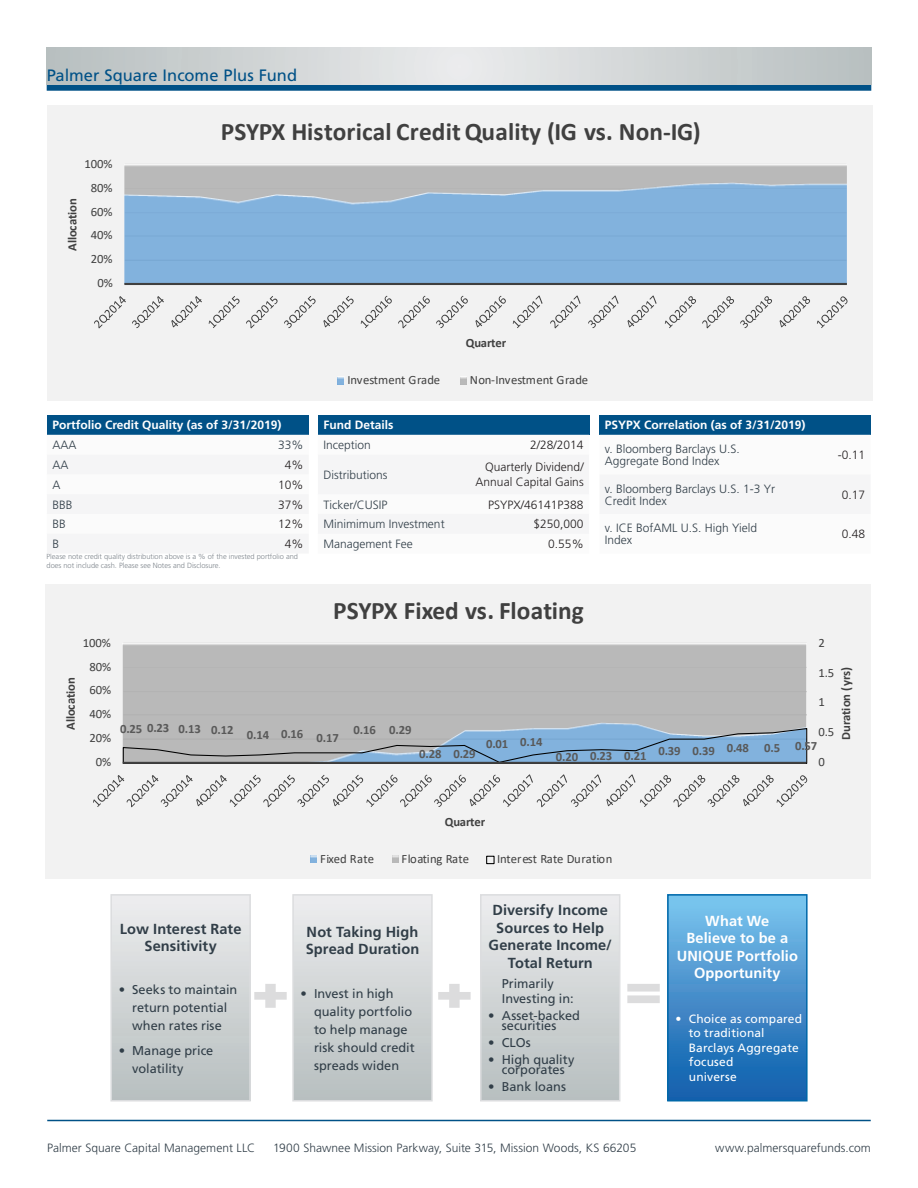
<style>
.page{position:relative;width:918px;height:1188px;background:#fff}
.page>*{position:absolute;margin:0;border:0;box-sizing:border-box;transform-origin:0 0}
.t1{font:700 25.35px "Calibri";letter-spacing:.005em;color:#404040}
.Subhead-Blue{font:16.5px "Frutiger LT Std";color:#005187}
.t2{font:700 14.55px/17.5px "Frutiger LT Std";letter-spacing:.005em;color:#313e48;text-align:center}
.t3{font:700 14.55px/17.5px "Frutiger LT Std";letter-spacing:.005em;color:#fff;text-align:center}
.t4{font:12.75px/18px "Frutiger LT Std";color:#313e48}
.t5{font:700 12.75px "Calibri";color:#404040}
.t6{font:12.6px "Calibri";color:#404040}
.t7{font:700 12.6px "Calibri";letter-spacing:-.005em;color:#595959}
.t8{font:700 12.6px "Calibri";letter-spacing:-.015em;color:#404040}
.t9{font:300 12px/12px "Frutiger LT Std";color:#313e48}
.t10{font:300 12px/15px "Frutiger LT Std";color:#231f20;text-align:right}
.t11{font:700 12px "Frutiger LT Std";color:#fff}
.t12{font:12px/14.4px "Frutiger LT Std";letter-spacing:.01em;color:#fff}
.t13{font:300 7.5px/9px "Frutiger LT Std";letter-spacing:-.005em;color:#7e858c}
</style>
<div class="page">
<hr style="left:47px;top:1120px;width:824px;height:1px;background:#005187">
<div style="left:47px;top:85px;width:824px;height:6px;background:#005187"></div>
<svg style="left:47px;top:48px;width:824px;height:37px;background:#d0d4d5"></svg>
<div style="left:668px;top:895px;width:139px;height:206px;background:linear-gradient(to bottom,#7dc4ee,#0e5baa)"></div>
<div style="left:667px;top:894px;width:141px;height:208px;border:2px solid #0068a9"></div>
<div style="left:111px;top:895px;width:139px;height:206px;background:linear-gradient(to bottom,#ededee,#b6bebf)"></div>
<div style="left:110px;top:894px;width:141px;height:208px;border:2px solid #dcdddf"></div>
<div style="left:293px;top:895px;width:139px;height:206px;background:linear-gradient(to bottom,#ededee,#b6bebf)"></div>
<div style="left:292px;top:894px;width:141px;height:208px;border:2px solid #dcdddf"></div>
<svg style="left:254px;top:984px;width:33px;height:24px"></svg>
<svg style="left:627px;top:984px;width:33px;height:19px"></svg>
<div style="left:481px;top:895px;width:139px;height:206px;background:linear-gradient(to bottom,#ededee,#b6bebf)"></div>
<div style="left:480px;top:894px;width:140px;height:208px;border:2px solid #dcdddf"></div>
<svg style="left:438px;top:984px;width:33px;height:24px"></svg>
<div style="left:47px;top:415px;width:262px;height:20px;background:#005187"></div>
<div style="left:318px;top:415px;width:271px;height:20px;background:#005187"></div>
<div style="left:600px;top:415px;width:271px;height:20px;background:#005187"></div>
<svg style="left:47px;top:106px;width:825px;height:294px;fill:#f2f2f2"></svg>
<img style="left:124px;top:165px;width:723px;height:39px">
<hr style="left:124px;top:283px;width:723px;height:2px;background:#404040">
<svg style="left:94px;top:295px;width:754px;height:34px"></svg>
<svg style="left:337px;top:377px;width:7px;height:8px"></svg>
<svg style="left:460px;top:377px;width:7px;height:8px"></svg>
<svg style="left:46px;top:585px;width:825px;height:294px;fill:#f2f2f2"></svg>
<svg style="left:123px;top:723px;width:684px;height:41px;background:#9bb0c3"></svg>
<hr style="left:123px;top:762px;width:683px;height:2px;background:#404040">
<svg style="left:93px;top:774px;width:715px;height:34px"></svg>
<svg style="left:310px;top:855px;width:7px;height:8px"></svg>
<svg style="left:392px;top:855px;width:7px;height:8px"></svg>
<div style="left:486px;top:856px;width:9px;height:8px;border:1px solid #000"></div>
<p class="Subhead-Blue" style="left:47px;top:66px;width:252px">Palmer Square Income Plus Fund</p>
<p class="t5" style="left:63px;top:251px;width:54px;rotate:-90deg">Allocation</p>
<p class="t6" style="left:85px;top:155px;width:30px">100%</p>
<p class="t6" style="left:91px;top:179px;width:23px">80%</p>
<p class="t6" style="left:91px;top:203px;width:23px">60%</p>
<p class="t6" style="left:91px;top:227px;width:23px">40%</p>
<p class="t6" style="left:91px;top:250px;width:23px">20%</p>
<p class="t6" style="left:97px;top:274px;width:17px">0%</p>
<p class="t1" style="left:221px;top:114px;width:482px">PSYPX Historical Credit Quality (IG vs. Non-IG)</p>
<p class="t8" style="left:466px;top:334px;width:42px">Quarter</p>
<p class="t6" style="left:347px;top:371px;width:94px">Investment Grade</p>
<p class="t6" style="left:470px;top:371px;width:120px">Non-Investment Grade</p>
<p class="t11" style="left:52px;top:418px;width:231px">Portfolio Credit Quality (as of 3/31/2019)</p>
<p class="t9" style="left:52px;top:439px;width:26px">AAA</p>
<p class="t9" style="left:278px;top:439px;width:27px">33%</p>
<p class="t9" style="left:52px;top:459px;width:18px">AA</p>
<p class="t10" style="left:285px;top:458px;width:20px">4%</p>
<p class="t9" style="left:52px;top:479px;width:10px">A</p>
<p class="t10" style="left:278px;top:477px;width:27px">10%</p>
<p class="t9" style="left:52px;top:499px;width:22px">BBB</p>
<p class="t10" style="left:278px;top:497px;width:27px">37%</p>
<p class="t9" style="left:52px;top:518px;width:15px">BB</p>
<p class="t10" style="left:278px;top:517px;width:27px">12%</p>
<p class="t9" style="left:52px;top:538px;width:8px">B</p>
<p class="t10" style="left:285px;top:537px;width:20px">4%</p>
<p class="t13" style="left:47px;top:552px;width:253px">Please note credit quality distribution above is a % of the invested portfolio and does not include cash. Please see Notes and Disclosure.</p>
<p class="t6" style="left:83px;top:634px;width:30px">100%</p>
<p class="t11" style="left:323px;top:418px;width:72px">Fund Details</p>
<p class="t9" style="left:323px;top:439px;width:49px">Inception</p>
<p class="t10" style="left:530px;top:438px;width:55px">2/28/2014</p>
<p class="t9" style="left:323px;top:469px;width:66px">Distributions</p>
<p class="t10" style="left:476px;top:460px;width:110px">Quarterly Dividend/<br>Annual Capital Gains</p>
<p class="t9" style="left:323px;top:499px;width:66px">Ticker/CUSIP</p>
<p class="t10" style="left:488px;top:497px;width:97px">PSYPX/46141P388</p>
<p class="t9" style="left:323px;top:518px;width:123px">Minimimum Investment</p>
<p class="t10" style="left:534px;top:517px;width:52px">$250,000</p>
<p class="t9" style="left:323px;top:538px;width:91px">Management Fee</p>
<p class="t10" style="left:548px;top:537px;width:37px">0.55%</p>
<p class="t1" style="left:333px;top:593px;width:252px">PSYPX Fixed vs. Floating</p>
<p class="t11" style="left:605px;top:418px;width:202px">PSYPX Correlation (as of 3/31/2019)</p>
<p class="t9" style="left:605px;top:443px;width:136px">v. Bloomberg Barclays U.S.<br>Aggregate Bond Index</p>
<p class="t10" style="left:838px;top:448px;width:29px">-0.11</p>
<p class="t9" style="left:605px;top:483px;width:172px">v. Bloomberg Barclays U.S. 1-3 Yr<br>Credit Index</p>
<p class="t10" style="left:842px;top:487px;width:25px">0.17</p>
<p class="t9" style="left:605px;top:522px;width:154px">v. ICE BofAML U.S. High Yield<br>Index</p>
<p class="t10" style="left:842px;top:527px;width:25px">0.48</p>
<p class="t6" style="left:818px;top:634px;width:8px">2</p>
<p class="t5" style="left:62px;top:730px;width:54px;rotate:-90deg">Allocation</p>
<p class="t6" style="left:89px;top:658px;width:23px">80%</p>
<p class="t6" style="left:89px;top:682px;width:23px">60%</p>
<p class="t6" style="left:89px;top:705px;width:23px">40%</p>
<p class="t6" style="left:89px;top:729px;width:23px">20%</p>
<p class="t6" style="left:96px;top:753px;width:17px">0%</p>
<p class="t7" style="left:120px;top:721px;width:220px">0.25 0.23 0.13 0.12 0.14 0.16 0.17</p>
<p class="t7" style="left:354px;top:721px;width:59px">0.16 0.29</p>
<p class="t7" style="left:419px;top:745px;width:58px">0.28 0.29</p>
<p class="t5" style="left:837px;top:740px;width:75px;rotate:-90deg">Duration (yrs)</p>
<p class="t6" style="left:818px;top:664px;width:17px">1.5</p>
<p class="t6" style="left:818px;top:693px;width:8px">1</p>
<p class="t6" style="left:818px;top:723px;width:17px">0.5</p>
<p class="t7" style="left:486px;top:734px;width:58px">0.01 0.14</p>
<p class="t7" style="left:556px;top:742px;width:263px">0.20 0.23 0.21 0.39 0.39 0.48 0.5 0.57</p>
<p class="t6" style="left:818px;top:753px;width:8px">0</p>
<p class="t2" style="left:120px;top:920px;width:123px">Low Interest Rate<br>Sensitivity</p>
<p class="t4" style="left:119px;top:981px;width:120px;text-align:center">• Seeks to maintain return potential when rates rise</p>
<p class="t4" style="left:132px;top:1041px;width:83px;text-indent:-14px">• Manage price volatility</p>
<p class="t8" style="left:445px;top:813px;width:42px">Quarter</p>
<p class="t6" style="left:320px;top:850px;width:55px">Fixed Rate</p>
<p class="t6" style="left:402px;top:850px;width:69px">Floating Rate</p>
<p class="t6" style="left:497px;top:850px;width:117px">Interest Rate Duration</p>
<p class="t2" style="left:306px;top:923px;width:115px;text-align:left">Not Taking High<br>Spread Duration</p>
<p class="t4" style="left:314px;top:984px;width:102px;text-indent:-14px">• Invest in high quality portfolio to help manage risk should credit spreads widen</p>
<p class="t2" style="left:489px;top:902px;width:125px">Diversify Income<br>Sources to Help<br>Generate Income/<br>Total Return</p>
<p class="t4" style="left:502px;top:975px;width:73px;line-height:15.3px">Primarily<br>Investing in:</p>
<p class="t4" style="left:502px;top:1010px;width:80px;line-height:10.5px;text-indent:-14px">• Asset-backed securities</p>
<p class="t4" style="left:488px;top:1034px;width:44px">• CLOs</p>
<p class="t4" style="left:488px;top:1054px;width:88px;line-height:10.5px;text-align:center">• High quality corporates</p>
<p class="t4" style="left:488px;top:1078px;width:79px">• Bank loans</p>
<p class="t3" style="left:677px;top:912px;width:123px">What We<br>Believe to be a<br>UNIQUE Portfolio<br>Opportunity</p>
<p class="t12" style="left:689px;top:1012px;width:115px;text-indent:-14px">• Choice as compared to traditional<br>Barclays Aggregate focused<br>universe</p>
<p class="t9" style="left:47px;top:1142px;width:209px">Palmer Square Capital Management LLC</p>
<p class="t9" style="left:273px;top:1142px;width:365px">1900 Shawnee Mission Parkway, Suite 315, Mission Woods, KS 66205</p>
<p class="t9" style="left:715px;top:1142px;width:157px">www.palmersquarefunds.com</p>
</div>
